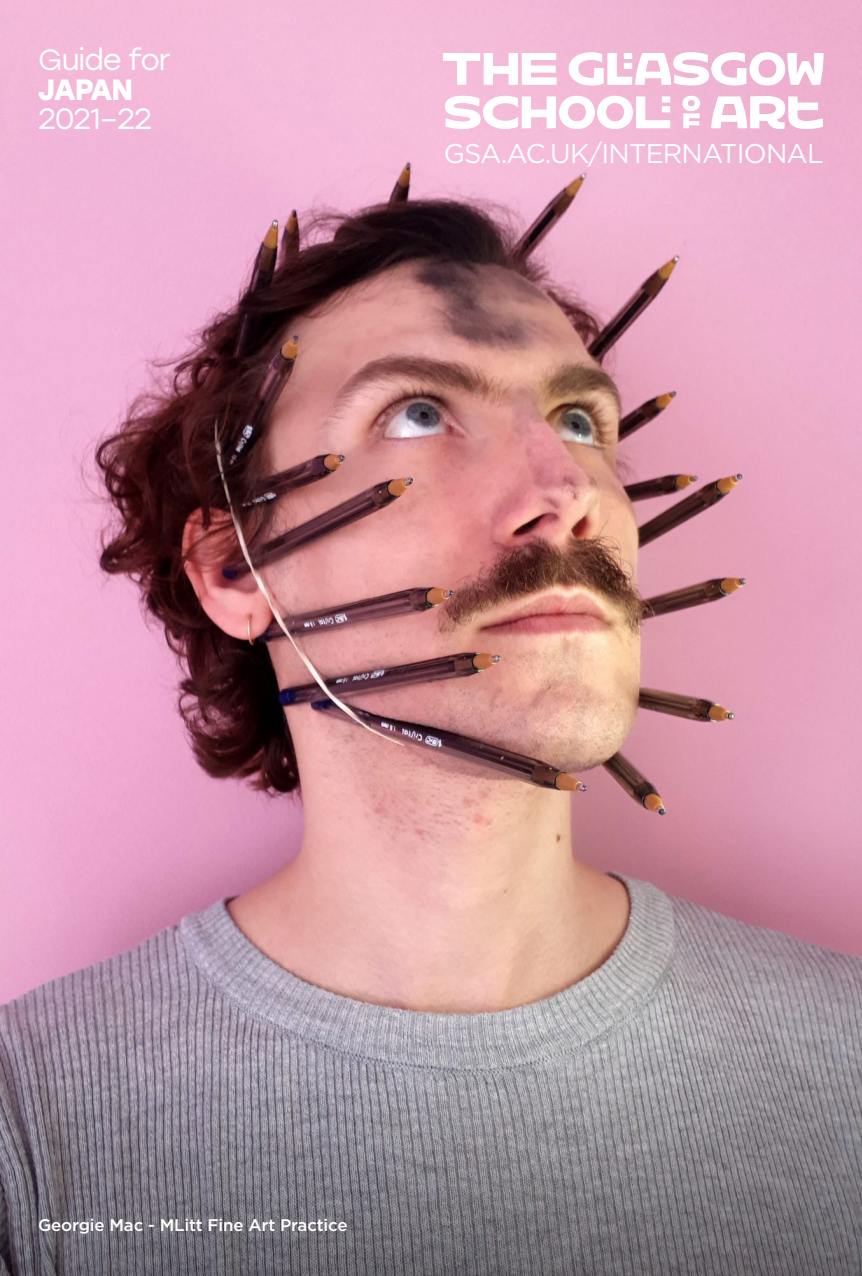
<style>
.page{position:relative;width:862px;height:1276px;background:#fff}
.page>*{position:absolute;margin:0;border:0;box-sizing:border-box;transform-origin:0 0}
.t1{font:29.25px "Stolzl";letter-spacing:-.04em;color:#fff}
.t2{font:700 29.25px "Stolzl";letter-spacing:-.06em;color:#fff}
.t3{font:27px "Gotham";letter-spacing:-.03em;color:#fff}
.t4{font:500 16.88px "Gotham";letter-spacing:-.01em;color:#fff}
</style>
<div class="page">
<img style="left:0;top:0;width:861px;height:1020px">
<svg style="left:0;top:1020px;width:861px;height:256px;background:#858189"></svg>
<svg style="left:444px;top:96px;width:226px;height:33px"></svg>
<svg style="left:682px;top:96px;width:17px;height:32px"></svg>
<svg style="left:710px;top:96px;width:112px;height:33px"></svg>
<svg style="left:442px;top:53px;width:114px;height:32px"></svg>
<svg style="left:568px;top:52px;width:255px;height:33px"></svg>
<h1 class="t1" style="left:38px;top:40px;width:134px">Guide for</h1>
<h1 class="t2" style="left:38px;top:68px;width:96px">JAPAN</h1>
<h1 class="t1" style="left:38px;top:98px;width:115px">2021–22</h1>
<h2 class="t3" style="left:443px;top:136px;width:381px">GSA.AC.UK/INTERNATIONAL</h2>
<p class="t4" style="left:38px;top:1213px;width:311px">Georgie Mac - MLitt Fine Art Practice</p>
</div>
